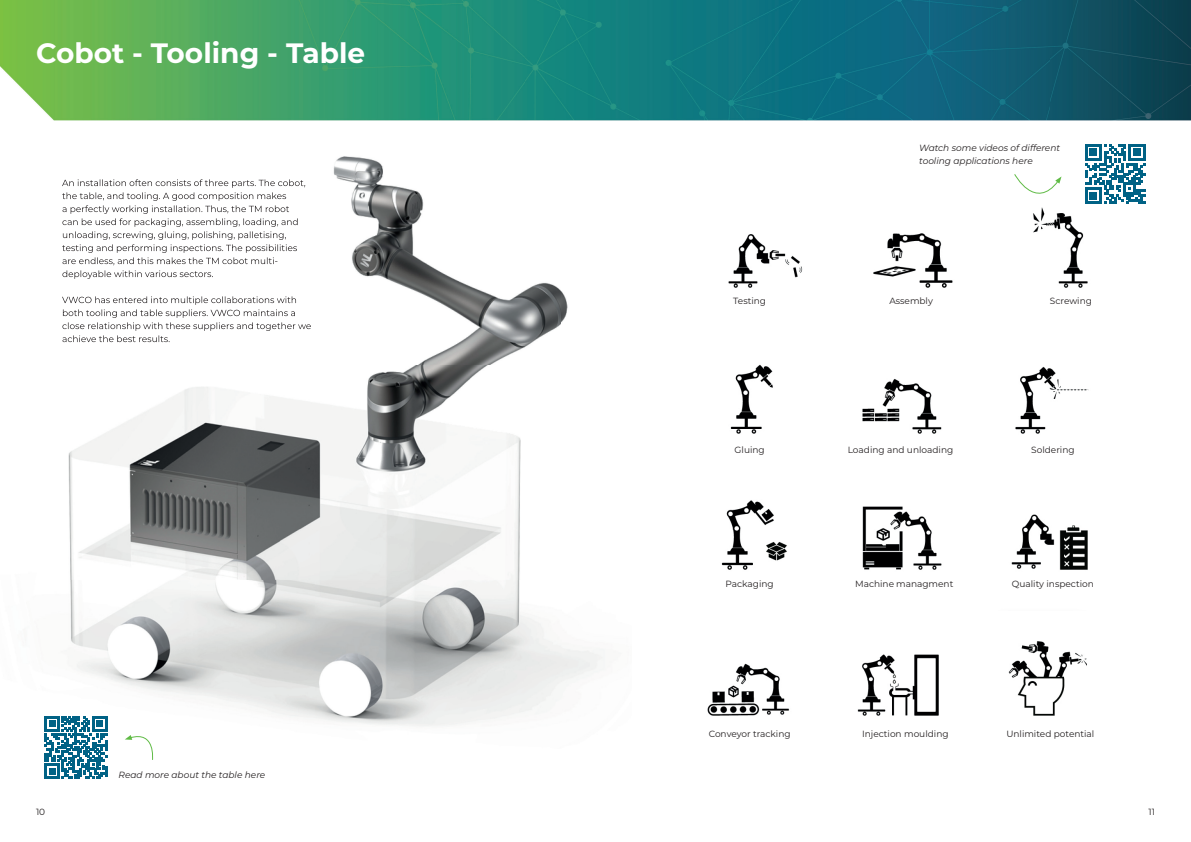
<style>
.page{position:relative;width:1191px;height:842px;background:#fff}
.page>*{position:absolute;margin:0;border:0;box-sizing:border-box;transform-origin:0 0}
.t1{font:700 28px "Montserrat";color:#fff}
.t2{font:9px "Montserrat";color:#231f20}
.t3{font:italic 9px/13px "Montserrat";color:#231f20}
</style>
<div class="page">
<img style="left:0;top:0;width:1191px;height:120px">
<img style="left:44px;top:156px;width:560px;height:604px">
<img style="left:62px;top:179px;width:244px;height:9px">
<img style="left:62px;top:192px;width:224px;height:9px">
<img style="left:63px;top:205px;width:226px;height:9px">
<img style="left:62px;top:218px;width:236px;height:9px">
<img style="left:63px;top:231px;width:223px;height:9px">
<img style="left:62px;top:244px;width:235px;height:9px">
<img style="left:63px;top:257px;width:214px;height:8px">
<img style="left:62px;top:270px;width:151px;height:9px">
<img style="left:62px;top:296px;width:235px;height:9px">
<img style="left:63px;top:309px;width:233px;height:9px">
<img style="left:62px;top:322px;width:249px;height:9px">
<img style="left:63px;top:335px;width:107px;height:7px">
<svg style="left:45px;top:716px;width:62px;height:63px"></svg>
<svg style="left:125px;top:730px;width:31px;height:30px"></svg>
<img style="left:728px;top:212px;width:361px;height:222px">
<img style="left:707px;top:500px;width:381px;height:216px">
<div style="left:972px;top:611px;width:26px;height:150px;background:#fff"></div>
<div style="left:1086px;top:614px;width:26px;height:150px;background:#fff"></div>
<div style="left:958px;top:611px;width:165px;height:26px;background:#fff"></div>
<svg style="left:1085px;top:144px;width:60px;height:60px"></svg>
<svg style="left:1014px;top:174px;width:47px;height:38px"></svg>
<div style="left:710px;top:296px;width:79px;height:17px;background:#fff"></div>
<div style="left:710px;top:578px;width:79px;height:17px;background:#fff"></div>
<div style="left:871px;top:296px;width:80px;height:17px;background:#fff"></div>
<div style="left:855px;top:578px;width:98px;height:18px;background:#fff"></div>
<div style="left:1031px;top:296px;width:79px;height:17px;background:#fff"></div>
<div style="left:995px;top:578px;width:115px;height:17px;background:#fff"></div>
<h1 class="t1" style="left:36px;top:33px;width:331px">Cobot - Tooling - Table</h1>
<p class="t3" style="left:118px;top:767px;width:148px">Read more about the table here</p>
<p class="t3" style="left:919px;top:141px;width:142px">Watch some videos of different tooling applications here</p>
<p class="t2" style="left:733px;top:295px;width:34px">Testing</p>
<p class="t2" style="left:889px;top:295px;width:45px">Assembly</p>
<p class="t2" style="left:1050px;top:295px;width:44px">Screwing</p>
<p class="t2" style="left:734px;top:444px;width:32px">Gluing</p>
<p class="t2" style="left:847px;top:444px;width:107px">Loading and unloading</p>
<p class="t2" style="left:1031px;top:444px;width:45px">Soldering</p>
<p class="t2" style="left:725px;top:578px;width:50px">Packaging</p>
<p class="t2" style="left:855px;top:578px;width:100px">Machine managment</p>
<p class="t2" style="left:1012px;top:578px;width:83px">Quality inspection</p>
<p class="t2" style="left:708px;top:728px;width:83px">Conveyor tracking</p>
<p class="t2" style="left:862px;top:728px;width:88px">Injection moulding</p>
<p class="t2" style="left:1006px;top:728px;width:89px">Unlimited potential</p>
<p class="t2" style="left:36px;top:805px;width:11px">10</p>
<p class="t2" style="left:1148px;top:805px;width:8px">11</p>
</div>
